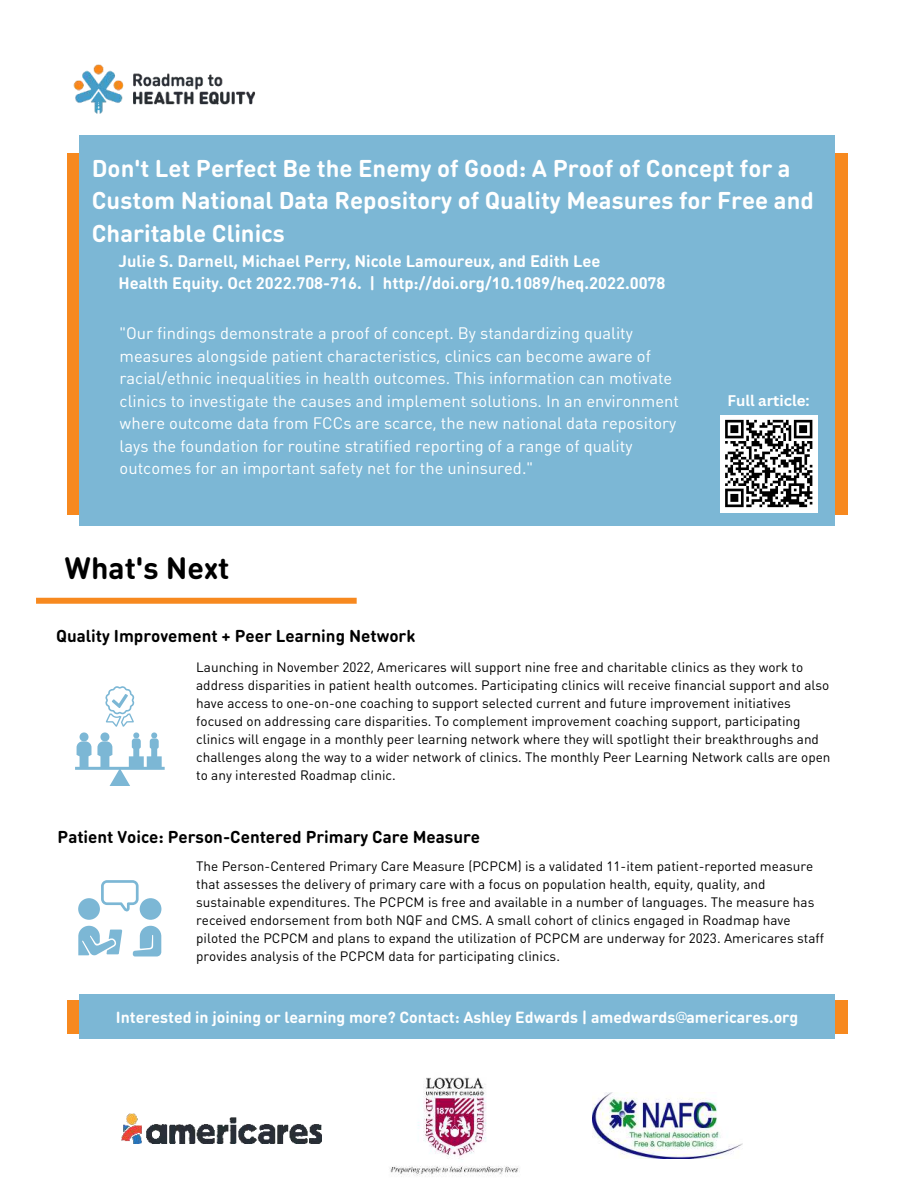
<style>
.page{position:relative;width:918px;height:1188px;background:#fff}
.page>*{position:absolute;margin:0;border:0;box-sizing:border-box;transform-origin:0 0}
.t1{font:700 30.45px "DIN Round Pro";color:#000}
.t2{font:700 24px/32.7px "DIN Round Pro";color:#fff}
.t3{font:700 16.95px "DIN Round Pro";color:#000}
.t4{font:16.5px/22.5px "DIN Round Pro";color:#feffff}
.t5{font:700 16.5px/22.5px "DIN Round Pro";color:#fff}
.t6{font:700 15.9px "DIN Round Pro";color:#feffff}
.t7{font:700 15px "Canva Sans";color:#feffff}
.t8{font:13.5px/18px "DIN Round Pro";color:#000}
.t9{font:12.9px "Canva Sans";color:#feffff}
</style>
<div class="page">
<div style="left:68px;top:153px;width:780px;height:361px;background:#f7891f"></div>
<div style="left:79px;top:135px;width:756px;height:391px;background:#7cb7d5"></div>
<div style="left:36px;top:598px;width:321px;height:6px;background:#f7891f"></div>
<svg style="left:78px;top:880px;width:83px;height:40px"></svg>
<svg style="left:132px;top:926px;width:29px;height:30px"></svg>
<svg style="left:78px;top:926px;width:44px;height:30px"></svg>
<svg style="left:75px;top:686px;width:90px;height:100px"></svg>
<div style="left:68px;top:1000px;width:780px;height:34px;background:#f7891f"></div>
<div style="left:80px;top:994px;width:755px;height:45px;background:#7cb7d5"></div>
<img style="left:593px;top:1093px;width:149px;height:65px">
<img style="left:390px;top:1077px;width:130px;height:100px">
<img style="left:122px;top:1113px;width:200px;height:30px">
<img style="left:73px;top:64px;width:182px;height:50px">
<div style="left:720px;top:415px;width:98px;height:97px;background:#fff"></div>
<svg style="left:725px;top:419px;width:88px;height:89px"></svg>
<h2 class="t2" style="left:92px;top:151px;width:724px">Don't Let Perfect Be the Enemy of Good: A Proof of Concept for a<br>Custom National Data Repository of Quality Measures for Free and<br>Charitable Clinics</h2>
<p class="t5" style="left:119px;top:249px;width:548px">Julie S. Darnell, Michael Perry, Nicole Lamoureux, and Edith Lee<br>Health Equity. Oct 2022.708-716. | http://doi.org/10.1089/heq.2022.0078</p>
<p class="t4" style="left:120px;top:321px;width:561px">"Our findings demonstrate a proof of concept. By standardizing quality measures alongside patient characteristics, clinics can become aware of racial/ethnic inequalities in health outcomes. This information can motivate clinics to investigate the causes and implement solutions. In an environment where outcome data from FCCs are scarce, the new national data repository lays the foundation for routine stratified reporting of a range of quality outcomes for an important safety net for the uninsured."</p>
<p class="t7" style="left:727px;top:391px;width:84px">Full article:</p>
<h1 class="t1" style="left:65px;top:547px;width:166px">What's Next</h1>
<p class="t3" style="left:56px;top:624px;width:361px">Quality Improvement + Peer Learning Network</p>
<p class="t8" style="left:196px;top:658px;width:636px">Launching in November 2022, Americares will support nine free and charitable clinics as they work to address disparities in patient health outcomes. Participating clinics will receive financial support and also have access to one-on-one coaching to support selected current and future improvement initiatives focused on addressing care disparities. To complement improvement coaching support, participating clinics will engage in a monthly peer learning network where they will spotlight their breakthroughs and challenges along the way to a wider network of clinics. The monthly Peer Learning Network calls are open to any interested Roadmap clinic.</p>
<p class="t3" style="left:58px;top:825px;width:424px">Patient Voice: Person-Centered Primary Care Measure</p>
<p class="t8" style="left:196px;top:856px;width:629px">The Person-Centered Primary Care Measure (PCPCM) is a validated 11-item patient-reported measure that assesses the delivery of primary care with a focus on population health, equity, quality, and sustainable expenditures. The PCPCM is free and available in a number of languages. The measure has received endorsement from both NQF and CMS. A small cohort of clinics engaged in Roadmap have piloted the PCPCM and plans to expand the utilization of PCPCM are underway for 2023. Americares staff provides analysis of the PCPCM data for participating clinics.</p>
<p class="t6" style="left:116px;top:1006px;width:684px">Interested in joining or learning more? Contact: Ashley Edwards | amedwards americares.org</p>
<p class="t9" style="left:675px;top:1009px;width:14px">@</p>
</div>
